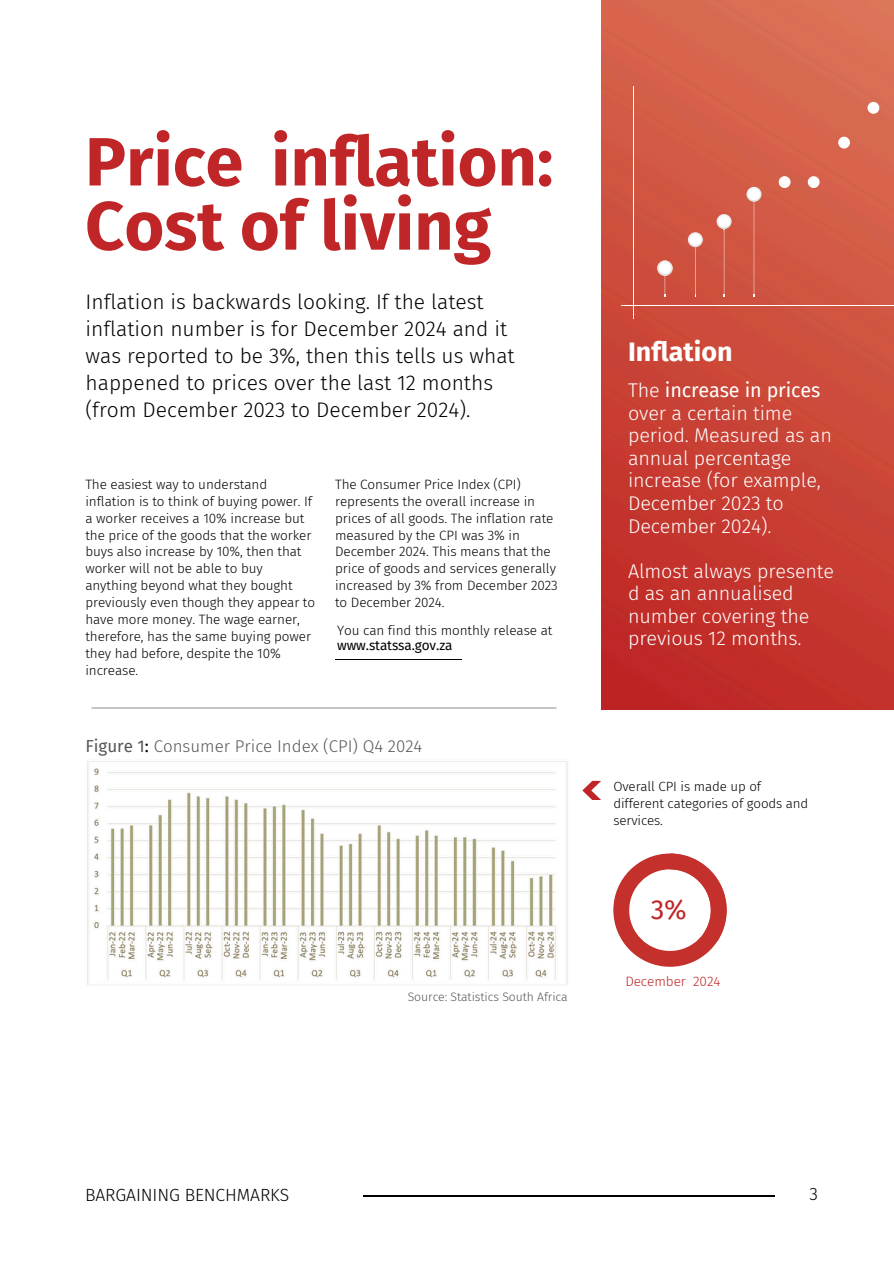
<style>
.page{position:relative;width:894px;height:1264px;background:#fff}
.page>*{position:absolute;margin:0;border:0;box-sizing:border-box;transform-origin:0 0}
.t1{font:700 68.25px/64.2px "Fira Sans";color:#c02627}
.t2{font:27.3px "Fira Sans";color:#c02627}
.t3{font:700 26.85px "Fira Sans";color:#fff}
.t4{font:300 21px/27px "Fira Sans";color:#000}
.t5{font:300 19.8px/22.5px "Fira Sans";letter-spacing:-.005em;color:#fff}
.t6{font:300 17.55px "Fira Sans";letter-spacing:-.005em;color:#000}
.t7{font:300 16.95px "Fira Sans";color:#575756}
.t8{font:300 13.5px/16.8px "Fira Sans";letter-spacing:-.005em;color:#000}
.t9{font:13.5px "Fira Sans";letter-spacing:-.005em;color:#000}
.t10{font:300 13.5px "Fira Sans";letter-spacing:-.005em;color:#c02627}
.t11{font:300 13.35px/16.8px "Fira Sans";letter-spacing:-.01em;color:#000}
.t12{font:300 12.15px "Fira Sans";letter-spacing:-.005em;color:#575756}
.s1{font-weight:400}
.s2{font-weight:400;color:#000}
</style>
<div class="page">
<hr style="left:362px;top:1195px;width:412px;height:1px;background:#000">
<svg style="left:582px;top:780px;width:19px;height:20px"></svg>
<svg style="left:613px;top:853px;width:113px;height:113px"></svg>
<img style="left:87px;top:761px;width:481px;height:224px">
<hr style="left:335px;top:659px;width:126px;height:1px;background:#000">
<img style="left:601px;top:0;width:292px;height:709px">
<svg style="left:657px;top:260px;width:15px;height:36px"></svg>
<img style="left:687px;top:232px;width:15px;height:15px;border-radius:7px">
<svg style="left:695px;top:246px;width:1px;height:50px"></svg>
<img style="left:716px;top:214px;width:15px;height:15px;border-radius:7px">
<svg style="left:723px;top:227px;width:1px;height:69px"></svg>
<img style="left:746px;top:187px;width:15px;height:15px;border-radius:7px">
<svg style="left:753px;top:200px;width:1px;height:96px"></svg>
<div style="left:658px;top:262px;width:12px;height:12px;background:#fff;border-radius:50%"></div>
<div style="left:689px;top:234px;width:12px;height:12px;background:#fff;border-radius:50%"></div>
<div style="left:718px;top:216px;width:11px;height:11px;background:#fff;border-radius:50%"></div>
<div style="left:747px;top:188px;width:12px;height:12px;background:#fff;border-radius:50%"></div>
<div style="left:778px;top:176px;width:12px;height:12px;background:#fff;border-radius:50%"></div>
<div style="left:807px;top:176px;width:12px;height:12px;background:#fff;border-radius:50%"></div>
<div style="left:837px;top:137px;width:12px;height:11px;background:#fff;border-radius:50%"></div>
<div style="left:867px;top:102px;width:12px;height:12px;background:#fff;border-radius:50%"></div>
<hr style="left:633px;top:86px;width:1px;height:232px;background:#fff">
<hr style="left:621px;top:305px;width:272px;height:1px;background:#fff">
<p class="t1" style="left:85px;top:130px;width:469px">Price inflation:<br>Cost of living</p>
<p class="t4" style="left:85px;top:288px;width:430px">Inflation is backwards looking. If the latest inflation number is for December 2024 and it was reported to be 3%, then this tells us what happened to prices over the last 12 months (from December 2023 to December 2024).</p>
<p class="t8" style="left:85px;top:476px;width:183px">The easiest way to understand</p>
<p class="t8" style="left:85px;top:493px;width:228px">inflation is to think of buying power. If</p>
<p class="t8" style="left:85px;top:509px;width:231px">a worker receives a 10% increase but the price of the goods that the worker buys also increase by 10%, then that worker will not be able to buy anything beyond what they bought previously even though they appear to have more money. The wage earner, therefore, has the same buying power they had before, despite the 10% increase.</p>
<p class="t8" style="left:335px;top:476px;width:224px">The Consumer Price Index (CPI) represents the overall increase in prices of all goods. The inflation rate measured by the CPI was 3% in<br>December 2024. This means that the price of goods and services generally increased by 3% from December 2023 to December 2024.</p>
<h2 class="t8" style="left:337px;top:621px;width:217px">You can find this monthly release at</h2>
<h4 class="t9" style="left:337px;top:637px;width:117px">www.statssa.gov.za</h4>
<p class="t7" style="left:85px;top:736px;width:338px"><span class="s1">Figure 1</span><span class="s2">:</span> Consumer Price Index (CPI) Q4 2024</p>
<h4 class="t12" style="left:407px;top:989px;width:161px">Source: Statistics South Africa</h4>
<p class="t3" style="left:627px;top:336px;width:106px">Inflation</p>
<p class="t5" style="left:627px;top:379px;width:205px">The <span class="s1">increase in prices </span>over a certain time period. Measured as an annual percentage increase (for example,<br>December 2023 to<br>December 2024).</p>
<p class="t5" style="left:627px;top:559px;width:207px">Almost always presente d as an annualised number covering the previous 12 months.</p>
<p class="t11" style="left:613px;top:778px;width:196px">Overall CPI is made up of different categories of goods and services.</p>
<p class="t2" style="left:650px;top:893px;width:37px">3%</p>
<p class="t10" style="left:625px;top:972px;width:97px">December 2024</p>
<h6 class="t6" style="left:85px;top:1184px;width:206px">BARGAINING BENCHMARKS</h6>
<p class="t6" style="left:809px;top:1183px;width:10px">3</p>
</div>
